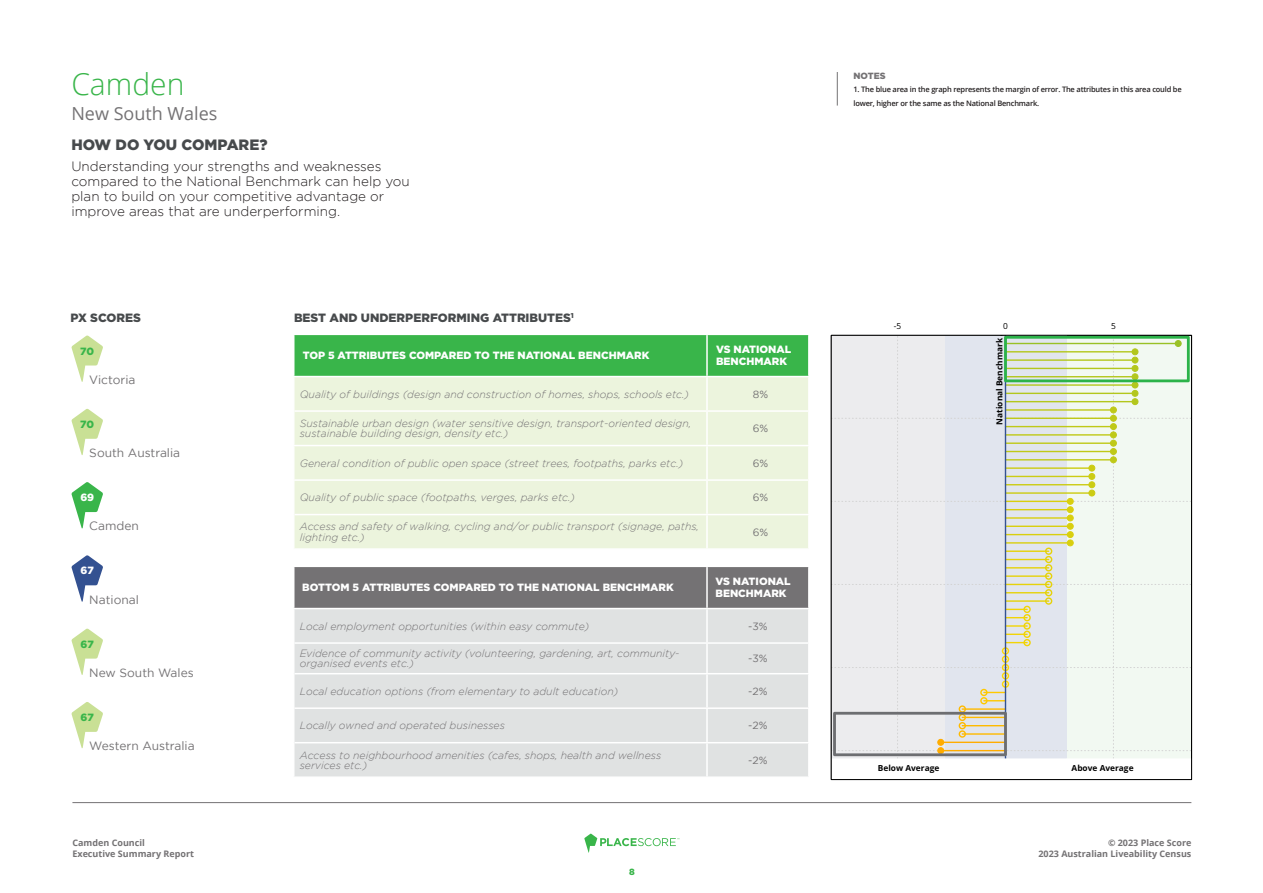
<style>
.page{position:relative;width:1263px;height:893px;background:#fff}
.page>*{position:absolute;margin:0;border:0;box-sizing:border-box;transform-origin:0 0}
.Main_Heading{font:300 30px "Open Sans";color:#39b54a}
.Sub_heading{font:18px "Open Sans";color:#747274}
.Text_heading_1{font:900 15px "Gotham";color:#474a4c}
.Body_text{font:300 13.5px/15px "Gotham";color:#231f20}
.Graph_copy{font:12px "Gotham";color:#747274}
.Graph_Heading_1{font:900 12px "Gotham";color:#474a4c}
.Table_Body_Copy{font:italic 300 10.5px/10.5px "Gotham";color:#747274}
.Table_Row_Heading{font:900 10.5px/12.6px "Gotham";color:#fff}
.Table_Body_Copy-2{font:10.5px "Gotham";color:#747274}
.Graph_Percentages{font:900 10.5px "Gotham";letter-spacing:-.015em;color:#39b54a}
.Graph_Percentages-2{font:900 10.5px "Gotham";color:#fff}
.t1{font:700 9px "Open Sans";color:#747274}
.Notes_Heading{font:900 9px "Gotham";color:#747274}
.t2{font:900 9px "Gotham";color:#39b54a}
.t3{font:700 8.4px "Open Sans";color:#000}
.t4{font:8.4px "Open Sans";color:#000}
.Notes_Heading-2{font:600 7.5px/13.5px "Open Sans";letter-spacing:-.025em;color:#231f20}
.Graph_Heading_1-2{font:900 7.05px "Gotham";color:#474a4c}
</style>
<div class="page">
<svg style="left:584px;top:834px;width:95px;height:19px"></svg>
<hr style="left:72px;top:802px;width:1119px;height:1px;background:#747274">
<div style="left:294px;top:567px;width:514px;height:41px;background:#747274"></div>
<div style="left:294px;top:609px;width:514px;height:167px;background:#e0e2e2"></div>
<hr style="left:706px;top:609px;width:2px;height:33px;background:#fff">
<hr style="left:706px;top:644px;width:2px;height:29px;background:#fff">
<hr style="left:294px;top:642px;width:413px;height:2px;background:#fff">
<hr style="left:707px;top:642px;width:101px;height:2px;background:#fff">
<hr style="left:294px;top:673px;width:413px;height:1px;background:#fff">
<hr style="left:707px;top:673px;width:103px;height:1px;background:#fff">
<hr style="left:706px;top:674px;width:2px;height:33px;background:#fff">
<hr style="left:294px;top:707px;width:413px;height:2px;background:#fff">
<hr style="left:707px;top:707px;width:103px;height:2px;background:#fff">
<hr style="left:706px;top:709px;width:2px;height:33px;background:#fff">
<hr style="left:294px;top:742px;width:413px;height:1px;background:#fff">
<hr style="left:707px;top:742px;width:103px;height:1px;background:#fff">
<hr style="left:706px;top:743px;width:2px;height:33px;background:#fff">
<hr style="left:706px;top:567px;width:2px;height:41px;background:#fff">
<div style="left:294px;top:335px;width:514px;height:41px;background:#39b54a"></div>
<div style="left:294px;top:377px;width:514px;height:171px;background:#ecf4dd"></div>
<hr style="left:706px;top:335px;width:2px;height:41px;background:#fff">
<hr style="left:294px;top:410px;width:413px;height:2px;background:#fff">
<hr style="left:707px;top:410px;width:101px;height:2px;background:#fff">
<hr style="left:293px;top:445px;width:414px;height:1px;background:#fff">
<hr style="left:707px;top:445px;width:103px;height:1px;background:#fff">
<hr style="left:706px;top:446px;width:2px;height:33px;background:#fff">
<hr style="left:293px;top:479px;width:414px;height:2px;background:#fff">
<hr style="left:707px;top:479px;width:103px;height:2px;background:#fff">
<hr style="left:706px;top:481px;width:2px;height:33px;background:#fff">
<hr style="left:706px;top:377px;width:2px;height:33px;background:#fff">
<hr style="left:706px;top:412px;width:2px;height:33px;background:#fff">
<hr style="left:294px;top:514px;width:413px;height:1px;background:#fff">
<hr style="left:707px;top:514px;width:103px;height:1px;background:#fff">
<hr style="left:706px;top:515px;width:2px;height:33px;background:#fff">
<svg style="left:833px;top:337px;width:357px;height:422px"></svg>
<div style="left:1004px;top:336px;width:186px;height:46px;border:3px solid #2cb34a"></div>
<div style="left:833px;top:712px;width:174px;height:44px;border:3px solid #6d6e71"></div>
<hr style="left:837px;top:72px;width:1px;height:34px;background:#747274">
<svg style="left:71px;top:335px;width:32px;height:47px"></svg>
<svg style="left:71px;top:409px;width:32px;height:46px"></svg>
<svg style="left:71px;top:482px;width:32px;height:47px"></svg>
<svg style="left:71px;top:555px;width:32px;height:47px"></svg>
<svg style="left:71px;top:628px;width:32px;height:47px"></svg>
<svg style="left:71px;top:702px;width:32px;height:46px"></svg>
<p class="Main_Heading" style="left:71px;top:64px;width:115px">Camden</p>
<p class="Sub_heading" style="left:71px;top:102px;width:148px">New South Wales</p>
<p class="Text_heading_1" style="left:71px;top:136px;width:198px">HOW DO YOU COMPARE?</p>
<p class="Body_text" style="left:71px;top:158px;width:340px">Understanding your strengths and weaknesses compared to the National Benchmark can help you plan to build on your competitive advantage or improve areas that are underperforming.</p>
<p class="Graph_Heading_1" style="left:70px;top:311px;width:72px">PX SCORES</p>
<p class="Graph_Heading_1-2" style="left:571px;top:312px;width:4px">1</p>
<p class="Graph_Heading_1" style="left:294px;top:311px;width:278px">BEST AND UNDERPERFORMING ATTRIBUTES</p>
<p class="Graph_Percentages" style="left:80px;top:345px;width:15px">70</p>
<p class="Graph_copy" style="left:89px;top:373px;width:48px">Victoria</p>
<p class="Graph_Percentages" style="left:80px;top:418px;width:15px">70</p>
<p class="Graph_copy" style="left:89px;top:446px;width:92px">South Australia</p>
<p class="Graph_Percentages-2" style="left:80px;top:491px;width:15px">69</p>
<p class="Graph_copy" style="left:89px;top:519px;width:51px">Camden</p>
<p class="Graph_Percentages-2" style="left:81px;top:565px;width:15px">67</p>
<p class="Graph_copy" style="left:89px;top:593px;width:51px">National</p>
<p class="Graph_Percentages" style="left:81px;top:638px;width:15px">67</p>
<p class="Graph_copy" style="left:89px;top:666px;width:106px">New South Wales</p>
<p class="Graph_Percentages" style="left:81px;top:711px;width:15px">67</p>
<p class="Graph_copy" style="left:89px;top:739px;width:107px">Western Australia</p>
<p class="t1" style="left:72px;top:836px;width:74px">Camden Council</p>
<p class="t1" style="left:72px;top:847px;width:123px">Executive Summary Report</p>
<p class="Table_Row_Heading" style="left:303px;top:349px;width:348px">TOP 5 ATTRIBUTES COMPARED TO THE NATIONAL BENCHMARK</p>
<p class="Table_Row_Heading" style="left:716px;top:343px;width:77px">VS NATIONAL<br>BENCHMARK</p>
<p class="Table_Body_Copy" style="left:300px;top:389px;width:391px">Quality of buildings (design and construction of homes, shops, schools etc.)</p>
<p class="Table_Body_Copy-2" style="left:753px;top:388px;width:17px">8%</p>
<p class="Table_Body_Copy" style="left:300px;top:418px;width:393px">Sustainable urban design (water sensitive design, transport-oriented design, sustainable building design, density etc.)</p>
<p class="Table_Body_Copy-2" style="left:753px;top:423px;width:17px">6%</p>
<p class="Table_Body_Copy" style="left:300px;top:458px;width:385px">General condition of public open space (street trees, footpaths, parks etc.)</p>
<p class="Table_Body_Copy-2" style="left:753px;top:457px;width:17px">6%</p>
<p class="Table_Body_Copy" style="left:300px;top:492px;width:277px">Quality of public space (footpaths, verges, parks etc.)</p>
<p class="Table_Body_Copy-2" style="left:753px;top:492px;width:17px">6%</p>
<p class="Table_Body_Copy" style="left:300px;top:521px;width:401px">Access and safety of walking, cycling and/or public transport (signage, paths, lighting etc.)</p>
<p class="Table_Body_Copy-2" style="left:753px;top:526px;width:17px">6%</p>
<p class="Table_Row_Heading" style="left:302px;top:581px;width:373px">BOTTOM 5 ATTRIBUTES COMPARED TO THE NATIONAL BENCHMARK</p>
<p class="Table_Row_Heading" style="left:715px;top:574px;width:77px">VS NATIONAL<br>BENCHMARK</p>
<p class="Table_Body_Copy" style="left:300px;top:621px;width:291px">Local employment opportunities (within easy commute)</p>
<p class="Table_Body_Copy-2" style="left:748px;top:620px;width:21px">-3%</p>
<p class="Table_Body_Copy" style="left:300px;top:648px;width:381px">Evidence of community activity (volunteering, gardening, art, community&shy;organised events etc.)</p>
<p class="Table_Body_Copy-2" style="left:748px;top:653px;width:21px">-3%</p>
<p class="Table_Body_Copy" style="left:300px;top:686px;width:320px">Local education options (from elementary to adult education)</p>
<p class="Table_Body_Copy-2" style="left:748px;top:685px;width:21px">-2%</p>
<p class="Table_Body_Copy" style="left:300px;top:720px;width:207px">Locally owned and operated businesses</p>
<p class="Table_Body_Copy-2" style="left:748px;top:720px;width:21px">-2%</p>
<p class="Table_Body_Copy" style="left:300px;top:750px;width:363px">Access to neighbourhood amenities (cafes, shops, health and wellness services etc.)</p>
<p class="Table_Body_Copy-2" style="left:748px;top:754px;width:21px">-2%</p>
<p class="t2" style="left:629px;top:867px;width:7px">8</p>
<p class="Notes_Heading" style="left:853px;top:70px;width:34px">NOTES</p>
<p class="Notes_Heading-2" style="left:853px;top:82px;width:330px">1. The blue area in the graph represents the margin of error. The attributes in this area could be lower, higher or the same as the National Benchmark.</p>
<p class="t3" style="left:993px;top:424px;width:108px;rotate:-90deg">National Benchmark Avg.</p>
<p class="t4" style="left:894px;top:320px;width:9px">-5</p>
<p class="t4" style="left:1003px;top:320px;width:6px">0</p>
<p class="t4" style="left:1111px;top:320px;width:6px">5</p>
<p class="t3" style="left:878px;top:762px;width:63px">Below Average</p>
<p class="t3" style="left:1071px;top:762px;width:64px">Above Average</p>
<p class="t1" style="left:1108px;top:836px;width:85px">© 2023 Place Score</p>
<p class="t1" style="left:1038px;top:847px;width:154px">2023 Australian Liveability Census</p>
</div>
